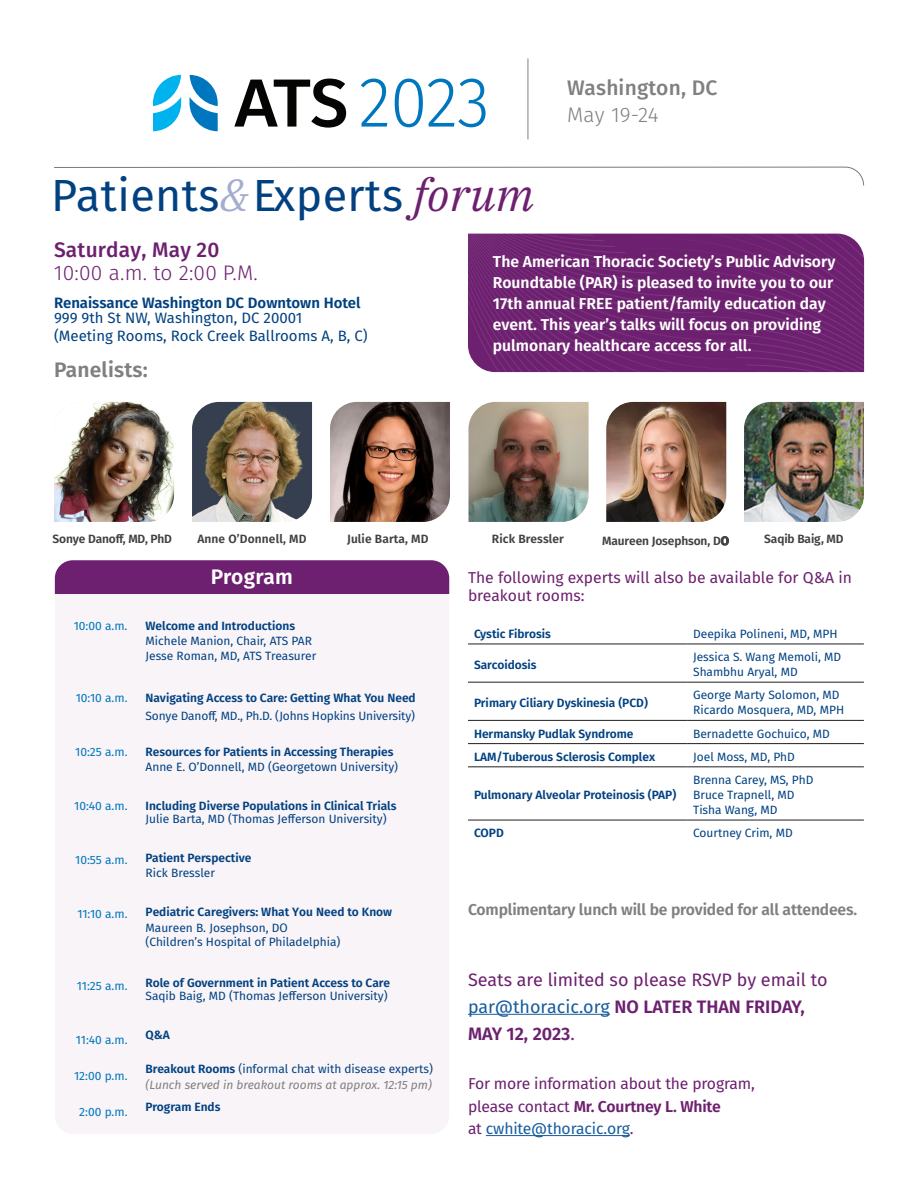
<style>
.page{position:relative;width:918px;height:1188px;background:#fff}
.page>*{position:absolute;margin:0;border:0;box-sizing:border-box;transform-origin:0 0}
.t1{font:300 70.95px "Fira Sans";color:#0076be;scale:.95 1}
.t2{font:45px "Fira Sans";letter-spacing:.01em;color:#014181}
.t3{font:300 21px/23.4px "Fira Sans";letter-spacing:.01em;color:#6d206f}
.t4{font:500 21px/27px "Fira Sans";letter-spacing:.01em;color:#808080}
.t5{font:600 21px "Fira Sans";letter-spacing:.01em;color:#808080}
.t6{font:600 21px "Fira Sans";color:#fff}
.t7{font:18px/27px "Fira Sans";color:#6d206f}
.t8{font:600 15.75px/21px "Fira Sans";color:#fff}
.t9{font:15.75px/22.5px "Fira Sans";letter-spacing:-.01em;color:#6d206f}
.t10{font:600 15.75px "Fira Sans";letter-spacing:-.01em;color:#808080}
.t11{font:600 15px/15.1px "Fira Sans";color:#014181}
.t12{font:15px "Fira Sans";color:#014181}
.t13{font:12px/15px "Fira Sans";color:#014181}
.t14{font:600 12px/15px "Fira Sans";color:#014181}
.t15{font:12px "Fira Sans";color:#0076be}
.t16{font:italic 12px/15.8px "Fira Sans";color:#808080}
.t17{font:600 12px "Fira Sans";letter-spacing:-.01em;color:#414042}
.t18{font:600 12px "Fira Sans";letter-spacing:.01em;color:#414042}
.s1{font-weight:300}
.s2{font-family:"IBM Plex Serif";font-style:italic;color:#a4adcd}
.s3{font-family:"IBM Plex Serif";font-style:italic;color:#6d206f}
.s4{font-weight:500}
.s5{font-weight:400}
.s6{font-weight:600}
.s7{font-weight:600;font-style:normal;color:#014181}
.s8{font-style:normal;color:#014181}
.s9{color:#175d9e}
</style>
<div class="page">
<div style="left:55px;top:560px;width:394px;height:34px;background:#6d206f"></div>
<div style="left:55px;top:594px;width:394px;height:540px;background:#f8f4f8"></div>
<svg style="left:807px;top:234px;width:57px;height:138px;background:#722773"></svg>
<svg style="left:468px;top:234px;width:339px;height:138px;background:#6f2371"></svg>
<svg style="left:153px;top:75px;width:28px;height:56px"></svg>
<svg style="left:190px;top:75px;width:28px;height:56px"></svg>
<svg style="left:234px;top:79px;width:112px;height:49px"></svg>
<hr style="left:528px;top:58px;width:1px;height:81px;background:#808080">
<svg style="left:54px;top:166px;width:810px;height:20px"></svg>
<img style="left:54px;top:402px;width:120px;height:120px">
<img style="left:744px;top:402px;width:120px;height:120px">
<img style="left:192px;top:402px;width:120px;height:120px">
<img style="left:330px;top:402px;width:120px;height:120px">
<img style="left:469px;top:402px;width:120px;height:120px">
<img style="left:606px;top:402px;width:120px;height:120px">
<hr style="left:468px;top:1014px;width:142px;height:1px;background:#175d9e">
<hr style="left:486px;top:1135px;width:144px;height:1px;background:#175d9e">
<hr style="left:468px;top:644px;width:219px;height:1px;background:#231f20">
<hr style="left:687px;top:644px;width:177px;height:1px;background:#231f20">
<hr style="left:468px;top:682px;width:219px;height:1px;background:#231f20">
<hr style="left:687px;top:682px;width:177px;height:1px;background:#231f20">
<hr style="left:468px;top:720px;width:219px;height:1px;background:#231f20">
<hr style="left:687px;top:720px;width:177px;height:1px;background:#231f20">
<hr style="left:468px;top:743px;width:219px;height:1px;background:#231f20">
<hr style="left:687px;top:743px;width:177px;height:1px;background:#231f20">
<hr style="left:468px;top:767px;width:219px;height:1px;background:#231f20">
<hr style="left:687px;top:767px;width:177px;height:1px;background:#231f20">
<hr style="left:468px;top:820px;width:219px;height:1px;background:#231f20">
<hr style="left:687px;top:820px;width:177px;height:1px;background:#231f20">
<p class="t1" style="left:359px;top:51px;width:140px">2023</p>
<p class="t4" style="left:567px;top:73px;width:152px">Washington, DC<br><span class="s1">May 19-24</span></p>
<p class="t2" style="left:51px;top:161px;width:484px">Patients<span class="s2">&amp;</span> Experts <span class="s3">forum</span></p>
<p class="t3" style="left:54px;top:238px;width:205px"><span class="s4">Saturday, May 20<br></span>10:00 a.m. to 2:00 P.M.</p>
<p class="t11" style="left:54px;top:294px;width:308px">Renaissance Washington DC Downtown Hotel<br><span class="s5">999 9th St NW, Washington, DC 20001</span></p>
<p class="t12" style="left:54px;top:325px;width:315px">(Meeting Rooms, Rock Creek Ballrooms A, B, C)</p>
<p class="t5" style="left:54px;top:352px;width:95px">Panelists:</p>
<p class="t8" style="left:493px;top:250px;width:344px">The American Thoracic Society’s Public Advisory Roundtable (PAR) is pleased to invite you to our 17th annual FREE patient/family education day event. This year’s talks will focus on providing pulmonary healthcare access for all.</p>
<p class="t17" style="left:53px;top:529px;width:121px">Sonye Danoff, MD, PhD</p>
<p class="t18" style="left:197px;top:529px;width:111px">Anne O’Donnell, MD</p>
<p class="t18" style="left:347px;top:529px;width:83px">Julie Barta, MD</p>
<p class="t18" style="left:492px;top:529px;width:74px">Rick Bressler</p>
<p class="t17" style="left:602px;top:531px;width:128px">Maureen Josephson, DO</p>
<p class="t17" style="left:764px;top:529px;width:81px">Saqib Baig, MD</p>
<p class="t15" style="left:74px;top:617px;width:55px">10:00 a.m.</p>
<p class="t15" style="left:76px;top:689px;width:53px">10:10 a.m.</p>
<p class="t15" style="left:75px;top:743px;width:54px">10:25 a.m.</p>
<p class="t15" style="left:74px;top:797px;width:55px">10:40 a.m.</p>
<p class="t15" style="left:75px;top:851px;width:54px">10:55 a.m.</p>
<p class="t15" style="left:77px;top:905px;width:52px">11:10 a.m.</p>
<p class="t15" style="left:77px;top:977px;width:52px">11:25 a.m.</p>
<p class="t15" style="left:76px;top:1031px;width:53px">11:40 a.m.</p>
<p class="t15" style="left:74px;top:1067px;width:55px">12:00 p.m.</p>
<p class="t15" style="left:79px;top:1103px;width:50px">2:00 p.m.</p>
<p class="t6" style="left:211px;top:560px;width:83px">Program</p>
<p class="t13" style="left:146px;top:618px;width:172px"><span class="s6">Welcome and Introductions<br></span>Michele Manion, Chair, ATS PAR<br>Jesse Roman, MD, ATS Treasurer</p>
<p class="t13" style="left:146px;top:688px;width:272px;line-height:18px"><span class="s6">Navigating Access to Care: Getting What You Need<br></span>Sonye Danoff, MD., Ph.D. (Johns Hopkins University)</p>
<p class="t14" style="left:146px;top:744px;width:254px">Resources for Patients in Accessing Therapies<br><span class="s5">Anne E. O’Donnell, MD (Georgetown University)</span></p>
<p class="t14" style="left:146px;top:798px;width:252px;line-height:12.9px">Including Diverse Populations in Clinical Trials<br><span class="s5">Julie Barta, MD (Thomas Jefferson University)</span></p>
<p class="t14" style="left:146px;top:849px;width:107px">Patient Perspective<br><span class="s5">Rick Bressler</span></p>
<p class="t14" style="left:146px;top:903px;width:248px;line-height:16.4px">Pediatric Caregivers: What You Need to Know<br><span class="s5">Maureen B. Josephson, DO</span></p>
<p class="t13" style="left:146px;top:934px;width:196px">(Children’s Hospital of Philadelphia)</p>
<p class="t13" style="left:146px;top:976px;width:246px;line-height:12.9px"><span class="s6">Role of Government in Patient Access to Care<br></span>Saqib Baig, MD (Thomas Jefferson University)</p>
<p class="t14" style="left:146px;top:1027px;width:26px">Q&amp;A</p>
<p class="t16" style="left:146px;top:1060px;width:289px"><span class="s7">Breakout Rooms</span> <span class="s8">(informal chat with disease experts) </span>(Lunch served in breakout rooms at approx. 12:15 pm)</p>
<p class="t14" style="left:146px;top:1099px;width:76px">Program Ends</p>
<p class="t9" style="left:468px;top:568px;width:385px;line-height:18px">The following experts will also be available for Q&amp;A in breakout rooms:</p>
<p class="t14" style="left:474px;top:626px;width:78px">Cystic Fibrosis</p>
<p class="t13" style="left:693px;top:626px;width:146px">Deepika Polineni, MD, MPH</p>
<p class="t14" style="left:474px;top:656px;width:64px">Sarcoidosis</p>
<p class="t13" style="left:693px;top:649px;width:150px">Jessica S. Wang Memoli, MD<br>Shambhu Aryal, MD</p>
<p class="t14" style="left:474px;top:695px;width:176px">Primary Ciliary Dyskinesia (PCD)</p>
<p class="t13" style="left:693px;top:687px;width:153px">George Marty Solomon, MD<br>Ricardo Mosquera, MD, MPH</p>
<p class="t14" style="left:474px;top:725px;width:161px">Hermansky Pudlak Syndrome</p>
<p class="t13" style="left:693px;top:726px;width:138px">Bernadette Gochuico, MD</p>
<p class="t14" style="left:474px;top:748px;width:183px">LAM/Tuberous Sclerosis Complex</p>
<p class="t13" style="left:693px;top:749px;width:103px">Joel Moss, MD, PhD</p>
<p class="t14" style="left:474px;top:787px;width:204px">Pulmonary Alveolar Proteinosis (PAP)</p>
<p class="t13" style="left:693px;top:772px;width:122px">Brenna Carey, MS, PhD<br>Bruce Trapnell, MD<br>Tisha Wang, MD</p>
<p class="t14" style="left:474px;top:825px;width:31px">COPD</p>
<p class="t13" style="left:693px;top:825px;width:101px">Courtney Crim, MD</p>
<p class="t10" style="left:468px;top:896px;width:391px">Complimentary lunch will be provided for all attendees.</p>
<p class="t7" style="left:468px;top:965px;width:361px">Seats are limited so please RSVP by email to <span class="s9">par@thoracic.org</span> <span class="s6">NO LATER THAN FRIDAY,<br>MAY 12, 2023</span>.</p>
<p class="t9" style="left:468px;top:1072px;width:288px">For more information about the program, please contact <span class="s6">Mr. Courtney L. White<br></span>at <span class="s9">cwhite@thoracic.org</span>.</p>
</div>
